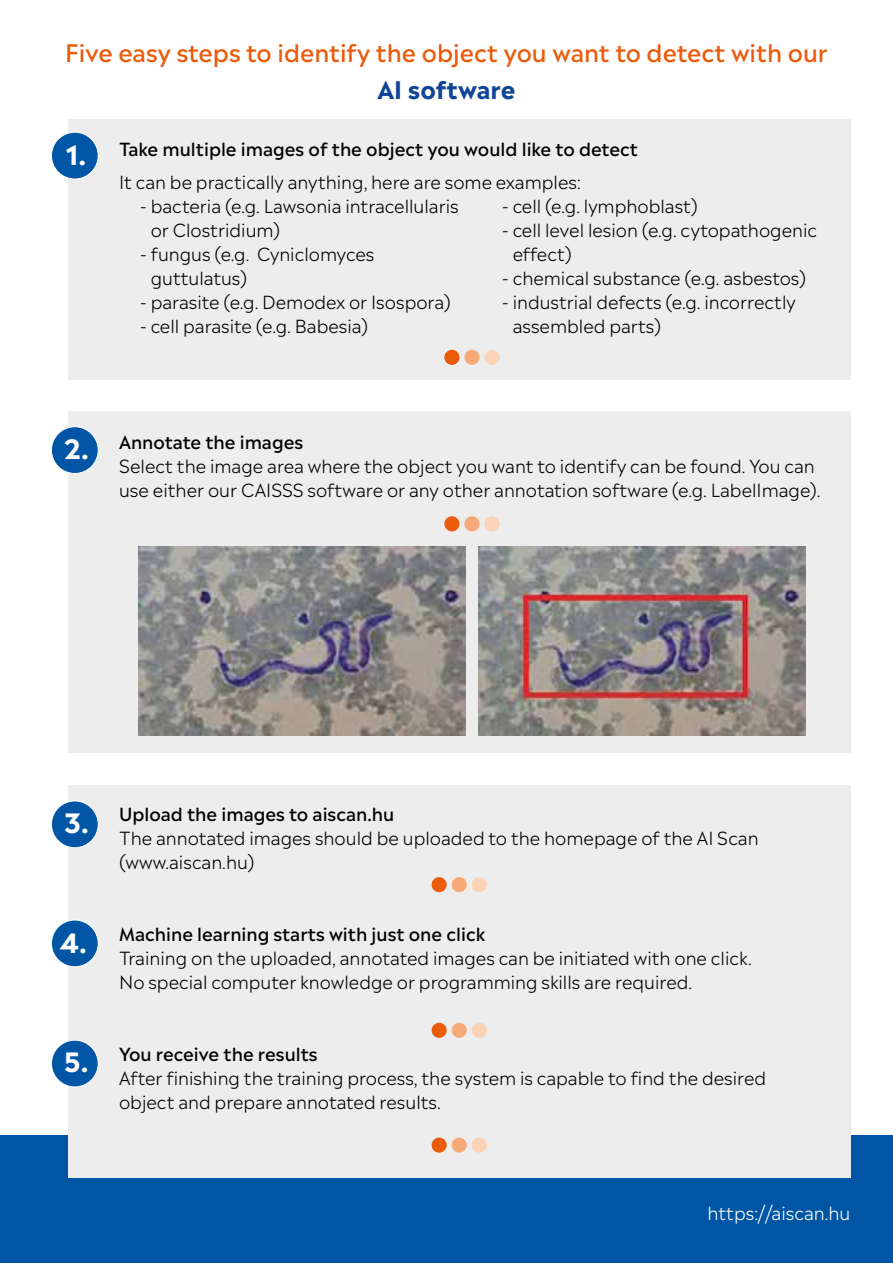
<style>
.page{position:relative;width:893px;height:1263px;background:#fff}
.page>*{position:absolute;margin:0;border:0;box-sizing:border-box;transform-origin:0 0}
.t1{font:700 26.4px "Madera W01";color:#fff}
.t2{font:500 24px "Madera W01";color:#ea5b0b}
.t3{font:700 24px "Madera W01";color:#0f4496}
.t4{font:300 18px/24px "Madera W01";color:#000}
.t5{font:500 18px "Madera W01";color:#000}
.t6{font:300 18px "Madera W01";color:#fff}
</style>
<div class="page">
<div style="left:0;top:1135px;width:893px;height:128px;background:#0056a4"></div>
<div style="left:68px;top:119px;width:782px;height:260px;background:#ededed"></div>
<div style="left:68px;top:785px;width:782px;height:393px;background:#ededed"></div>
<div style="left:68px;top:412px;width:782px;height:341px;background:#ededed"></div>
<div style="left:51px;top:132px;width:47px;height:47px;background:#0056a4;border-radius:50%"></div>
<div style="left:51px;top:132px;width:48px;height:47px;border:1px solid #fff;border-radius:50%"></div>
<div style="left:51px;top:801px;width:47px;height:47px;background:#0056a4;border-radius:50%"></div>
<div style="left:51px;top:800px;width:48px;height:48px;border:1px solid #fff;border-radius:50%"></div>
<div style="left:51px;top:920px;width:47px;height:47px;background:#0056a4;border-radius:50%"></div>
<div style="left:51px;top:919px;width:48px;height:48px;border:1px solid #fff;border-radius:50%"></div>
<div style="left:51px;top:1040px;width:47px;height:47px;background:#0056a4;border-radius:50%"></div>
<div style="left:51px;top:1040px;width:48px;height:47px;border:1px solid #fff;border-radius:50%"></div>
<div style="left:51px;top:427px;width:47px;height:46px;background:#0056a4;border-radius:50%"></div>
<div style="left:51px;top:426px;width:48px;height:48px;border:1px solid #fff;border-radius:50%"></div>
<div style="left:444px;top:350px;width:15px;height:15px;background:#ea5b0b;border-radius:50%"></div>
<div style="left:464px;top:350px;width:16px;height:15px;background:#f6aa78;border-radius:50%"></div>
<div style="left:484px;top:350px;width:16px;height:15px;background:#fbd3b6;border-radius:50%"></div>
<div style="left:432px;top:877px;width:15px;height:15px;background:#ea5b0b;border-radius:50%"></div>
<div style="left:452px;top:877px;width:15px;height:15px;background:#f6aa78;border-radius:50%"></div>
<div style="left:472px;top:877px;width:15px;height:15px;background:#fbd3b6;border-radius:50%"></div>
<div style="left:432px;top:1023px;width:15px;height:15px;background:#ea5b0b;border-radius:50%"></div>
<div style="left:452px;top:1023px;width:15px;height:15px;background:#f6aa78;border-radius:50%"></div>
<div style="left:472px;top:1023px;width:15px;height:15px;background:#fbd3b6;border-radius:50%"></div>
<div style="left:432px;top:1137px;width:15px;height:16px;background:#ea5b0b;border-radius:50%"></div>
<div style="left:452px;top:1137px;width:15px;height:16px;background:#f6aa78;border-radius:50%"></div>
<div style="left:472px;top:1137px;width:15px;height:16px;background:#fbd3b6;border-radius:50%"></div>
<div style="left:444px;top:516px;width:15px;height:15px;background:#ea5b0b;border-radius:50%"></div>
<div style="left:464px;top:516px;width:16px;height:15px;background:#f6aa78;border-radius:50%"></div>
<div style="left:484px;top:516px;width:16px;height:15px;background:#fbd3b6;border-radius:50%"></div>
<img style="left:139px;top:546px;width:327px;height:189px">
<img style="left:479px;top:546px;width:327px;height:189px">
<h2 class="t2" style="left:65px;top:37px;width:764px">Five easy steps to identify the object you want to detect with our</h2>
<h2 class="t3" style="left:377px;top:74px;width:140px">AI software</h2>
<h1 class="t1" style="left:65px;top:137px;width:22px">1.</h1>
<p class="t5" style="left:119px;top:138px;width:521px">Take multiple images of the object you would like to detect</p>
<p class="t4" style="left:119px;top:170px;width:463px">It can be practically anything, here are some examples:</p>
<p class="t4" style="left:151px;top:194px;width:310px;text-indent:-10px">- bacteria (e.g. Lawsonia intracellularis or Clostridium)</p>
<p class="t4" style="left:151px;top:242px;width:225px;text-indent:-10px">- fungus (e.g. Cyniclomyces guttulatus)</p>
<p class="t4" style="left:140px;top:290px;width:312px">- parasite (e.g. Demodex or Isospora)</p>
<p class="t4" style="left:140px;top:314px;width:229px">- cell parasite (e.g. Babesia)</p>
<p class="t4" style="left:502px;top:194px;width:197px">- cell (e.g. lymphoblast)</p>
<p class="t4" style="left:513px;top:218px;width:306px;text-indent:-10px">- cell level lesion (e.g. cytopathogenic effect)</p>
<p class="t4" style="left:502px;top:266px;width:305px">- chemical substance (e.g. asbestos)</p>
<p class="t4" style="left:513px;top:290px;width:285px;text-indent:-10px">- industrial defects (e.g. incorrectly assembled parts)</p>
<h1 class="t1" style="left:64px;top:431px;width:26px">2.</h1>
<p class="t5" style="left:119px;top:430px;width:186px">Annotate the images</p>
<p class="t4" style="left:119px;top:454px;width:703px">Select the image area where the object you want to identify can be found. You can use either our CAISSS software or any other annotation software (e.g. LabelImage).</p>
<h1 class="t1" style="left:64px;top:806px;width:26px">3.</h1>
<h1 class="t1" style="left:60px;top:925px;width:28px">4.</h1>
<h1 class="t1" style="left:65px;top:1045px;width:25px">5.</h1>
<p class="t5" style="left:119px;top:802px;width:277px">Upload the images to aiscan.hu</p>
<p class="t4" style="left:119px;top:826px;width:641px">The annotated images should be uploaded to the homepage of the AI Scan (www.aiscan.hu)</p>
<p class="t5" style="left:119px;top:922px;width:368px">Machine learning starts with just one click</p>
<p class="t4" style="left:119px;top:946px;width:634px">Training on the uploaded, annotated images can be initiated with one click.<br>No special computer knowledge or programming skills are required.</p>
<p class="t5" style="left:119px;top:1042px;width:200px">You receive the results</p>
<p class="t4" style="left:119px;top:1066px;width:649px">After finishing the training process, the system is capable to find the desired object and prepare annotated results.</p>
<p class="t6" style="left:708px;top:1202px;width:144px">https://aiscan.hu</p>
</div>
